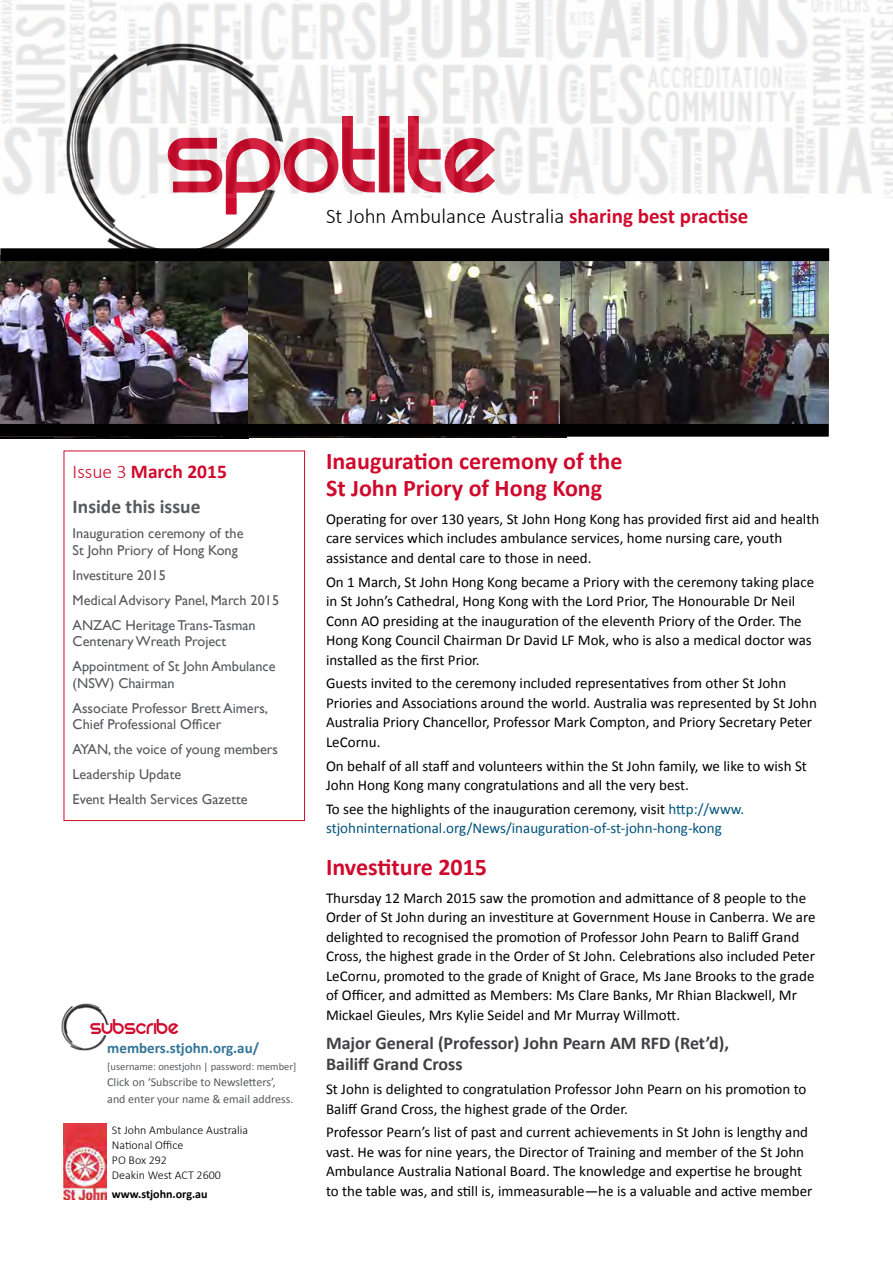
<style>
.page{position:relative;width:893px;height:1263px;background:#fff}
.page>*{position:absolute;margin:0;border:0;box-sizing:border-box;transform-origin:0 0}
.t1{font:121.5px "REZ";color:#d00a2c}
.head_1{font:700 24px/27px "Calibri";color:#d00a2c}
.t2{font:24px "REZ";color:#d00a2c}
.t3{font:300 21px "Calibri";color:#000}
.head_1-2{font:700 19.5px "Calibri";color:#d00a2c}
.head_1-3{font:700 19.5px "Calibri";color:#58595b}
.head_2{font:700 18px/21px "Calibri";color:#414042}
.t4{font:15px/19.5px "Calibri";color:#000}
.t5{font:15px/19.5px "Calibri";color:#00537c}
.t6{font:700 15px "Calibri";color:#337596}
.head_1-4{font:14.25px/16.5px "Gill Sans";color:#58595b}
.t7{font:300 12px "Calibri";color:#000}
.t8{font:12px/16.5px "Calibri";color:#58595b}
.t9{font:700 12px "Calibri";color:#000}
.t10{font:10.5px "Calibri";color:#58595b}
.s1{font-weight:700;color:#d00a2c}
.s2{font-weight:300}
.s3{color:#000}
</style>
<div class="page">
<img style="left:78px;top:198px;width:195px;height:50px">
<img style="left:1px;top:0;width:892px;height:198px">
<img style="left:63px;top:1123px;width:43px;height:76px">
<img style="left:62px;top:1004px;width:47px;height:47px">
<div style="left:64px;top:451px;width:241px;height:370px;border:1px solid #d00a2c"></div>
<img style="left:0;top:261px;width:567px;height:177px">
<img style="left:561px;top:261px;width:267px;height:163px">
<div style="left:0;top:248px;width:829px;height:13px;background:#000"></div>
<div style="left:0;top:424px;width:829px;height:13px;background:#000"></div>
<h1 class="t1" style="left:168px;top:116px;width:332px">spotlite</h1>
<h3 class="t3" style="left:326px;top:203px;width:424px">St John Ambulance Australia <span class="s1">sharing best practise</span></h3>
<p class="head_1-2" style="left:73px;top:459px;width:156px"><span class="s2">Issue 3</span> March 2015</p>
<p class="head_1-3" style="left:73px;top:494px;width:129px">Inside this issue</p>
<p class="head_1-4" style="left:73px;top:525px;width:172px">Inauguration ceremony of the<br>St John Priory of Hong Kong</p>
<p class="head_1-4" style="left:73px;top:567px;width:95px">Investiture 2015</p>
<p class="head_1-4" style="left:73px;top:592px;width:208px">Medical Advisory Panel, March 2015</p>
<p class="head_1-4" style="left:73px;top:617px;width:185px">ANZAC Heritage Trans-Tasman<br>Centenary Wreath Project</p>
<p class="head_1-4" style="left:73px;top:658px;width:204px">Appointment of St John Ambulance (NSW) Chairman</p>
<p class="head_1-4" style="left:73px;top:700px;width:197px">Associate Professor Brett Aimers,<br>Chief Professional Officer</p>
<p class="head_1-4" style="left:73px;top:741px;width:207px">AYAN, the voice of young members</p>
<p class="head_1-4" style="left:73px;top:766px;width:110px">Leadership Update</p>
<p class="head_1-4" style="left:73px;top:791px;width:176px">Event Health Services Gazette</p>
<p class="t2" style="left:90px;top:1019px;width:90px">subscribe</p>
<p class="t6" style="left:107px;top:1038px;width:153px">members.stjohn.org.au/</p>
<p class="t10" style="left:107px;top:1059px;width:191px">[username: onestjohn | password: member]</p>
<p class="t8" style="left:107px;top:1074px;width:188px">Click on ‘Subscribe to Newsletters’, and enter your name &amp; email address.</p>
<p class="t7" style="left:112px;top:1122px;width:138px">St John Ambulance Australia</p>
<p class="t7" style="left:112px;top:1137px;width:73px">National Office</p>
<p class="t7" style="left:112px;top:1152px;width:57px">PO Box 292</p>
<p class="t7" style="left:112px;top:1167px;width:110px">Deakin West ACT 2600</p>
<p class="t9" style="left:112px;top:1186px;width:97px">www.stjohn.org.au</p>
<p class="head_1" style="left:326px;top:447px;width:298px">Inauguration ceremony of the<br>St John Priory of Hong Kong</p>
<p class="t4" style="left:326px;top:509px;width:495px">Operating for over 130 years, St John Hong Kong has provided first aid and health care services which includes ambulance services, home nursing care, youth assistance and dental care to those in need.</p>
<p class="t4" style="left:326px;top:572px;width:490px">On 1 March, St John Hong Kong became a Priory with the ceremony taking place in St John’s Cathedral, Hong Kong with the Lord Prior, The Honourable Dr Neil Conn AO presiding at the inauguration of the eleventh Priory of the Order. The Hong Kong Council Chairman Dr David LF Mok, who is also a medical doctor was installed as the first Prior.</p>
<p class="t4" style="left:326px;top:674px;width:492px">Guests invited to the ceremony included representatives from other St John Priories and Associations around the world. Australia was represented by St John Australia Priory Chancellor, Professor Mark Compton, and Priory Secretary Peter LeCornu.</p>
<p class="t4" style="left:326px;top:756px;width:482px">On behalf of all staff and volunteers within the St John family, we like to wish St<br>John Hong Kong many congratulations and all the very best.</p>
<p class="t5" style="left:326px;top:799px;width:420px"><span class="s3">To see the highlights of the inauguration ceremony, visit</span> http://www. stjohninternational.org/News/inauguration-of-st-john-hong-kong</p>
<p class="head_1" style="left:326px;top:853px;width:163px">Investiture 2015</p>
<p class="t4" style="left:326px;top:888px;width:491px">Thursday 12 March 2015 saw the promotion and admittance of 8 people to the Order of St John during an investiture at Government House in Canberra. We are delighted to recognised the promotion of Professor John Pearn to Baliff Grand Cross, the highest grade in the Order of St John. Celebrations also included Peter LeCornu, promoted to the grade of Knight of Grace, Ms Jane Brooks to the grade of Officer, and admitted as Members: Ms Clare Banks, Mr Rhian Blackwell, Mr Mickael Gieules, Mrs Kylie Seidel and Mr Murray Willmott.</p>
<p class="head_2" style="left:326px;top:1033px;width:405px">Major General (Professor) John Pearn AM RFD (Ret’d),<br>Bailiff Grand Cross</p>
<p class="t4" style="left:326px;top:1079px;width:482px">St John is delighted to congratulation Professor John Pearn on his promotion to<br>Baliff Grand Cross, the highest grade of the Order.</p>
<p class="t4" style="left:326px;top:1123px;width:488px">Professor Pearn’s list of past and current achievements in St John is lengthy and vast. He was for nine years, the Director of Training and member of the St John Ambulance Australia National Board. The knowledge and expertise he brought to the table was, and still is, immeasurable—he is a valuable and active member</p>
</div>
